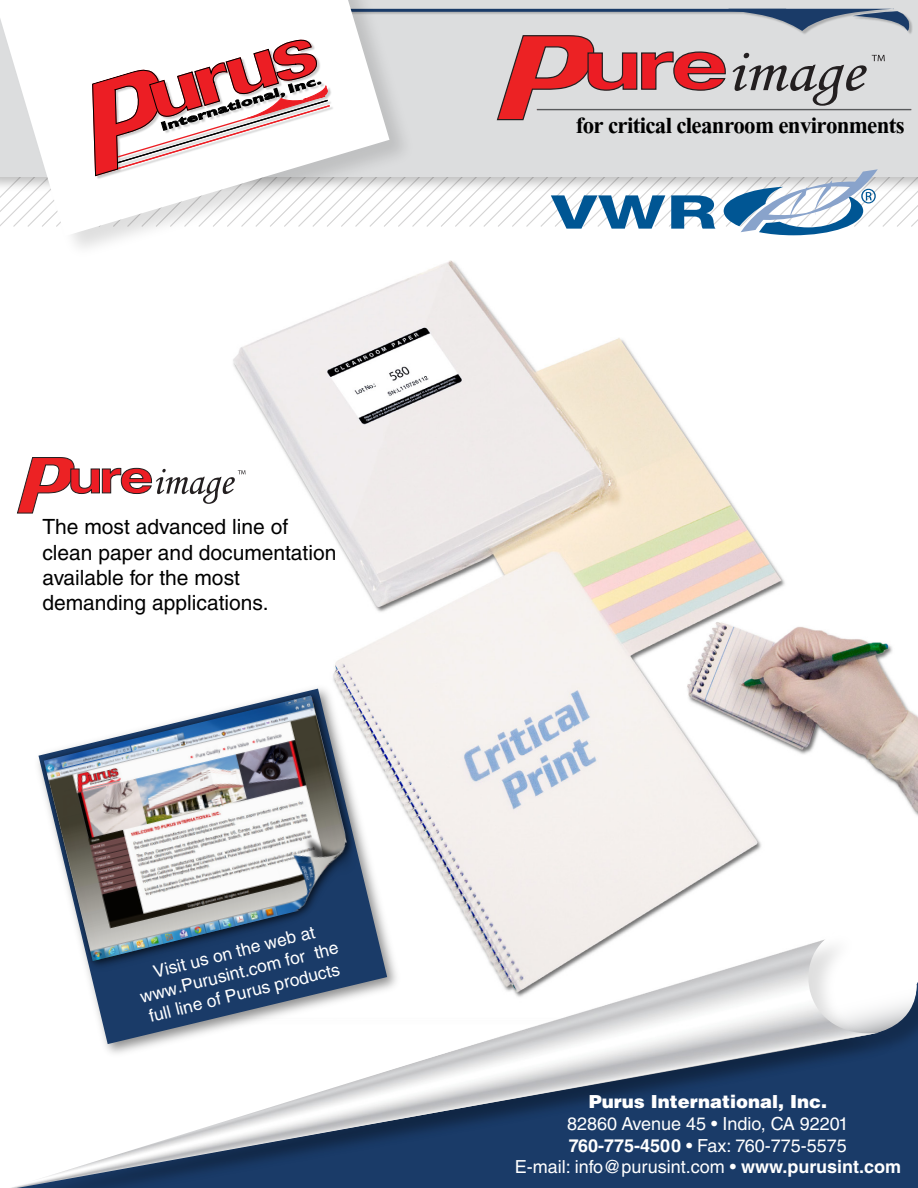
<style>
.page{position:relative;width:918px;height:1188px;background:#fff}
.page>*{position:absolute;margin:0;border:0;box-sizing:border-box;transform-origin:0 0}
.t1{font:700 28.5px "Aparajita";letter-spacing:-.025em;color:#000}
.t2{font:21px/25.2px "Helvetica LT Std";color:#000}
.t3{font:18px/21.6px "Helvetica LT Std";color:#fff;text-align:center}
.t4{font:900 18px "Helvetica LT Std";color:#fff}
.t5{font:17.4px/21px "Helvetica LT Std";color:#fff;text-align:center}
.s1{font-weight:700}
</style>
<div class="page">
<img style="left:233px;top:260px;width:685px;height:661px">
<div style="left:0;top:0;width:918px;height:177px;background:#dcddde"></div>
<img style="left:72px;top:8px;width:350px;height:257px">
<svg style="left:0;top:0;width:390px;height:236px;fill:#fff"></svg>
<div style="left:192px;top:238px;width:39px;height:806px;background:#fff"></div>
<img style="left:466px;top:921px;width:452px;height:267px">
<img style="left:11px;top:932px;width:868px;height:256px">
<img style="left:30px;top:680px;width:375px;height:382px">
<svg style="left:39px;top:689px;width:348px;height:355px"></svg>
<img style="left:35px;top:685px;width:327px;height:292px">
<svg style="left:17px;top:457px;width:228px;height:57px"></svg>
<img style="left:36px;top:688px;width:321px;height:284px">
<img style="left:44px;top:695px;width:316px;height:266px">
<svg style="left:0;top:9px;width:918px;height:226px"></svg>
<p class="t2" style="left:42px;top:514px;width:295px">The most advanced line of clean paper and documentation available for the most demanding applications.</p>
<p class="t5" style="left:133px;top:966px;width:205px;rotate:-14deg">Visit us on the web at www.Purusint.com for the full line of Purus products</p>
<h1 class="t1" style="left:576px;top:108px;width:330px">for critical cleanroom environments</h1>
<p class="t4" style="left:589px;top:1090px;width:240px">Purus International, Inc.</p>
<p class="t3" style="left:515px;top:1113px;width:388px">82860 Avenue 45 • Indio, CA 92201<br><span class="s1">760-775-4500</span> • Fax: 760-775-5575<br>E-mail: info@purusint.com • <span class="s1">www.purusint.com</span></p>
</div>
